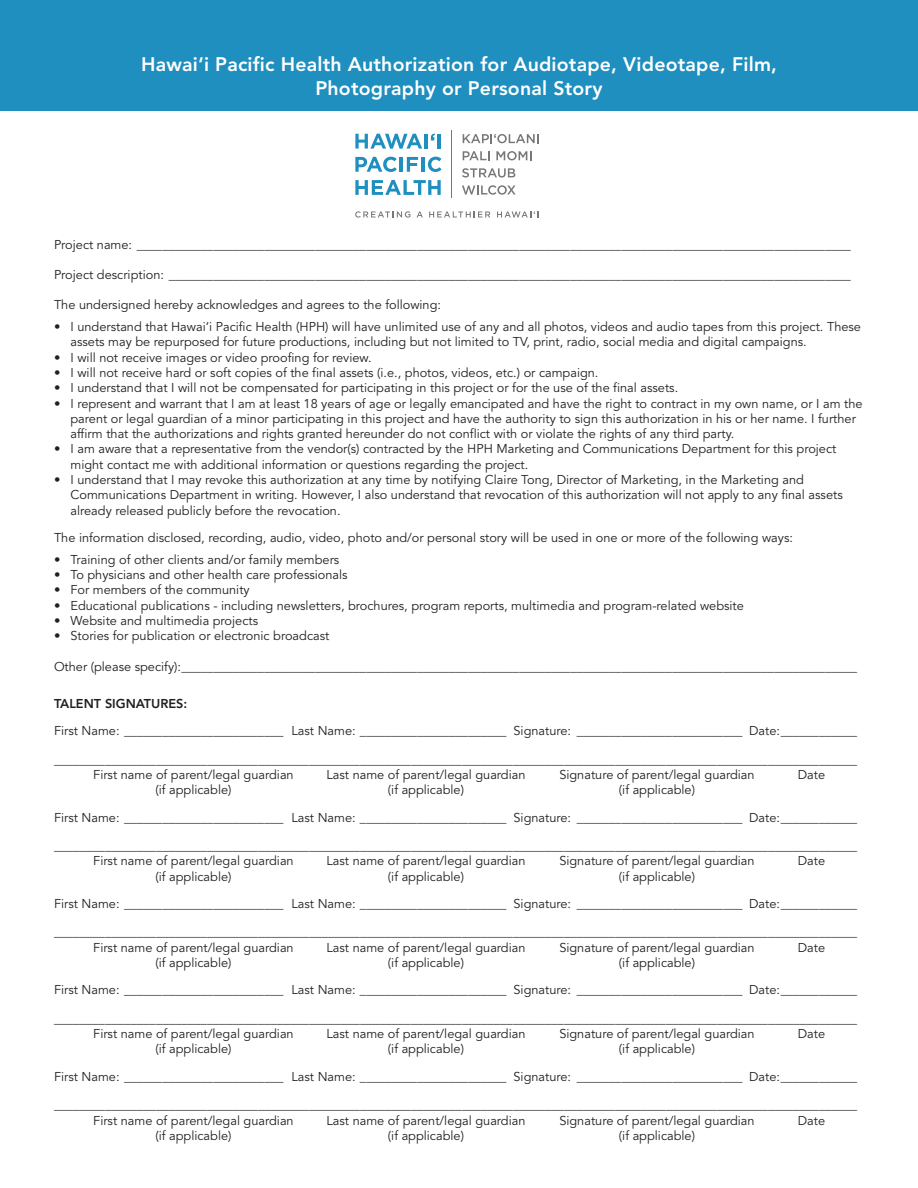
<style>
.page{position:relative;width:918px;height:1188px;background:#fff}
.page>*{position:absolute;margin:0;border:0;box-sizing:border-box;transform-origin:0 0}
.t1{font:800 19.5px "Avenir";letter-spacing:.01em;color:#fff}
.t2{font:12.75px/15.3px "Avenir";color:#231f20}
.t3{font:800 12.75px "Avenir";color:#231f20}
</style>
<div class="page">
<div style="left:0;top:0;width:918px;height:110px;background:#1e8fbf"></div>
<svg style="left:463px;top:134px;width:76px;height:9px"></svg>
<svg style="left:463px;top:151px;width:27px;height:9px"></svg>
<svg style="left:496px;top:151px;width:35px;height:9px"></svg>
<svg style="left:462px;top:168px;width:53px;height:10px"></svg>
<svg style="left:462px;top:185px;width:54px;height:10px"></svg>
<svg style="left:355px;top:134px;width:67px;height:15px"></svg>
<hr style="left:425px;top:134px;width:3px;height:15px;background:#1e8fbf">
<svg style="left:431px;top:134px;width:4px;height:6px"></svg>
<hr style="left:438px;top:134px;width:3px;height:15px;background:#1e8fbf">
<svg style="left:355px;top:157px;width:42px;height:15px"></svg>
<hr style="left:400px;top:157px;width:3px;height:15px;background:#1e8fbf">
<svg style="left:407px;top:157px;width:11px;height:15px"></svg>
<hr style="left:421px;top:157px;width:4px;height:15px;background:#1e8fbf">
<svg style="left:428px;top:157px;width:14px;height:15px"></svg>
<svg style="left:355px;top:180px;width:86px;height:15px"></svg>
<svg style="left:355px;top:211px;width:55px;height:7px"></svg>
<svg style="left:417px;top:211px;width:6px;height:6px"></svg>
<svg style="left:429px;top:211px;width:61px;height:6px"></svg>
<svg style="left:497px;top:211px;width:42px;height:7px"></svg>
<hr style="left:451px;top:131px;width:1px;height:67px;background:#777779">
<p class="t1" style="left:141px;top:53px;width:637px">Hawai‘i Pacific Health Authorization for Audiotape, Videotape, Film,</p>
<p class="t1" style="left:315px;top:77px;width:289px">Photography or Personal Story</p>
<p class="t2" style="left:54px;top:238px;width:798px">Project name: ________________________________________________________________________________________________________________</p>
<p class="t2" style="left:54px;top:268px;width:798px">Project description: ___________________________________________________________________________________________________________</p>
<p class="t2" style="left:54px;top:298px;width:389px">The undersigned hereby acknowledges and agrees to the following:</p>
<p class="t2" style="left:70px;top:319px;width:792px;text-indent:-16px">• I understand that Hawai‘i Pacific Health (HPH) will have unlimited use of any and all photos, videos and audio tapes from this project. These assets may be repurposed for future productions, including but not limited to TV, print, radio, social media and digital campaigns.</p>
<p class="t2" style="left:54px;top:350px;width:319px">• I will not receive images or video proofing for review.</p>
<p class="t2" style="left:54px;top:365px;width:546px">• I will not receive hard or soft copies of the final assets (i.e., photos, videos, etc.) or campaign.</p>
<p class="t2" style="left:54px;top:381px;width:626px">• I understand that I will not be compensated for participating in this project or for the use of the final assets.</p>
<p class="t2" style="left:70px;top:396px;width:794px;text-indent:-16px">• I represent and warrant that I am at least 18 years of age or legally emancipated and have the right to contract in my own name, or I am the parent or legal guardian of a minor participating in this project and have the authority to sign this authorization in his or her name. I further affirm that the authorizations and rights granted hereunder do not conflict with or violate the rights of any third party.</p>
<p class="t2" style="left:70px;top:442px;width:767px;text-indent:-16px">• I am aware that a representative from the vendor(s) contracted by the HPH Marketing and Communications Department for this project might contact me with additional information or questions regarding the project.</p>
<p class="t2" style="left:70px;top:472px;width:774px;text-indent:-16px">• I understand that I may revoke this authorization at any time by notifying Claire Tong, Director of Marketing, in the Marketing and<br>Communications Department in writing. However, I also understand that revocation of this authorization will not apply to any final assets already released publicly before the revocation.</p>
<p class="t2" style="left:54px;top:531px;width:741px">The information disclosed, recording, audio, video, photo and/or personal story will be used in one or more of the following ways:</p>
<p class="t2" style="left:54px;top:552px;width:287px">• Training of other clients and/or family members</p>
<p class="t2" style="left:54px;top:567px;width:295px">• To physicians and other health care professionals</p>
<p class="t2" style="left:54px;top:583px;width:197px">• For members of the community</p>
<p class="t2" style="left:54px;top:598px;width:691px">• Educational publications - including newsletters, brochures, program reports, multimedia and program-related website</p>
<p class="t2" style="left:54px;top:613px;width:206px">• Website and multimedia projects</p>
<p class="t2" style="left:54px;top:629px;width:277px">• Stories for publication or electronic broadcast</p>
<p class="t2" style="left:54px;top:659px;width:805px">Other (please specify):__________________________________________________________________________________________________________</p>
<p class="t3" style="left:54px;top:696px;width:135px">TALENT SIGNATURES:</p>
<p class="t2" style="left:54px;top:723px;width:805px">First Name: _________________________ Last Name: _______________________ Signature: __________________________ Date:____________</p>
<p class="t2" style="left:54px;top:752px;width:805px">______________________________________________________________________________________________________________________________</p>
<p class="t2" style="left:93px;top:767px;width:202px">First name of parent/legal guardian</p>
<p class="t2" style="left:326px;top:767px;width:201px">Last name of parent/legal guardian</p>
<p class="t2" style="left:559px;top:767px;width:197px">Signature of parent/legal guardian</p>
<p class="t2" style="left:798px;top:767px;width:29px">Date</p>
<p class="t2" style="left:155px;top:783px;width:78px">(if applicable)</p>
<p class="t2" style="left:388px;top:783px;width:78px">(if applicable)</p>
<p class="t2" style="left:619px;top:783px;width:78px">(if applicable)</p>
<p class="t2" style="left:54px;top:810px;width:805px">First Name: _________________________ Last Name: _______________________ Signature: __________________________ Date:____________</p>
<p class="t2" style="left:54px;top:838px;width:805px">______________________________________________________________________________________________________________________________</p>
<p class="t2" style="left:93px;top:854px;width:202px">First name of parent/legal guardian</p>
<p class="t2" style="left:326px;top:854px;width:201px">Last name of parent/legal guardian</p>
<p class="t2" style="left:559px;top:854px;width:197px">Signature of parent/legal guardian</p>
<p class="t2" style="left:798px;top:854px;width:29px">Date</p>
<p class="t2" style="left:155px;top:869px;width:78px">(if applicable)</p>
<p class="t2" style="left:388px;top:869px;width:78px">(if applicable)</p>
<p class="t2" style="left:619px;top:869px;width:78px">(if applicable)</p>
<p class="t2" style="left:54px;top:896px;width:805px">First Name: _________________________ Last Name: _______________________ Signature: __________________________ Date:____________</p>
<p class="t2" style="left:54px;top:925px;width:805px">______________________________________________________________________________________________________________________________</p>
<p class="t2" style="left:93px;top:940px;width:202px">First name of parent/legal guardian</p>
<p class="t2" style="left:326px;top:940px;width:201px">Last name of parent/legal guardian</p>
<p class="t2" style="left:559px;top:940px;width:197px">Signature of parent/legal guardian</p>
<p class="t2" style="left:798px;top:940px;width:29px">Date</p>
<p class="t2" style="left:155px;top:955px;width:78px">(if applicable)</p>
<p class="t2" style="left:388px;top:955px;width:78px">(if applicable)</p>
<p class="t2" style="left:619px;top:955px;width:78px">(if applicable)</p>
<p class="t2" style="left:54px;top:983px;width:805px">First Name: _________________________ Last Name: _______________________ Signature: __________________________ Date:____________</p>
<p class="t2" style="left:54px;top:1011px;width:805px">______________________________________________________________________________________________________________________________</p>
<p class="t2" style="left:93px;top:1026px;width:202px">First name of parent/legal guardian</p>
<p class="t2" style="left:326px;top:1026px;width:201px">Last name of parent/legal guardian</p>
<p class="t2" style="left:559px;top:1026px;width:197px">Signature of parent/legal guardian</p>
<p class="t2" style="left:798px;top:1026px;width:29px">Date</p>
<p class="t2" style="left:155px;top:1042px;width:78px">(if applicable)</p>
<p class="t2" style="left:388px;top:1042px;width:78px">(if applicable)</p>
<p class="t2" style="left:619px;top:1042px;width:78px">(if applicable)</p>
<p class="t2" style="left:54px;top:1069px;width:805px">First Name: _________________________ Last Name: _______________________ Signature: __________________________ Date:____________</p>
<p class="t2" style="left:54px;top:1098px;width:805px">______________________________________________________________________________________________________________________________</p>
<p class="t2" style="left:93px;top:1113px;width:202px">First name of parent/legal guardian</p>
<p class="t2" style="left:326px;top:1113px;width:201px">Last name of parent/legal guardian</p>
<p class="t2" style="left:559px;top:1113px;width:197px">Signature of parent/legal guardian</p>
<p class="t2" style="left:798px;top:1113px;width:29px">Date</p>
<p class="t2" style="left:155px;top:1128px;width:78px">(if applicable)</p>
<p class="t2" style="left:388px;top:1128px;width:78px">(if applicable)</p>
<p class="t2" style="left:619px;top:1128px;width:78px">(if applicable)</p>
</div>
